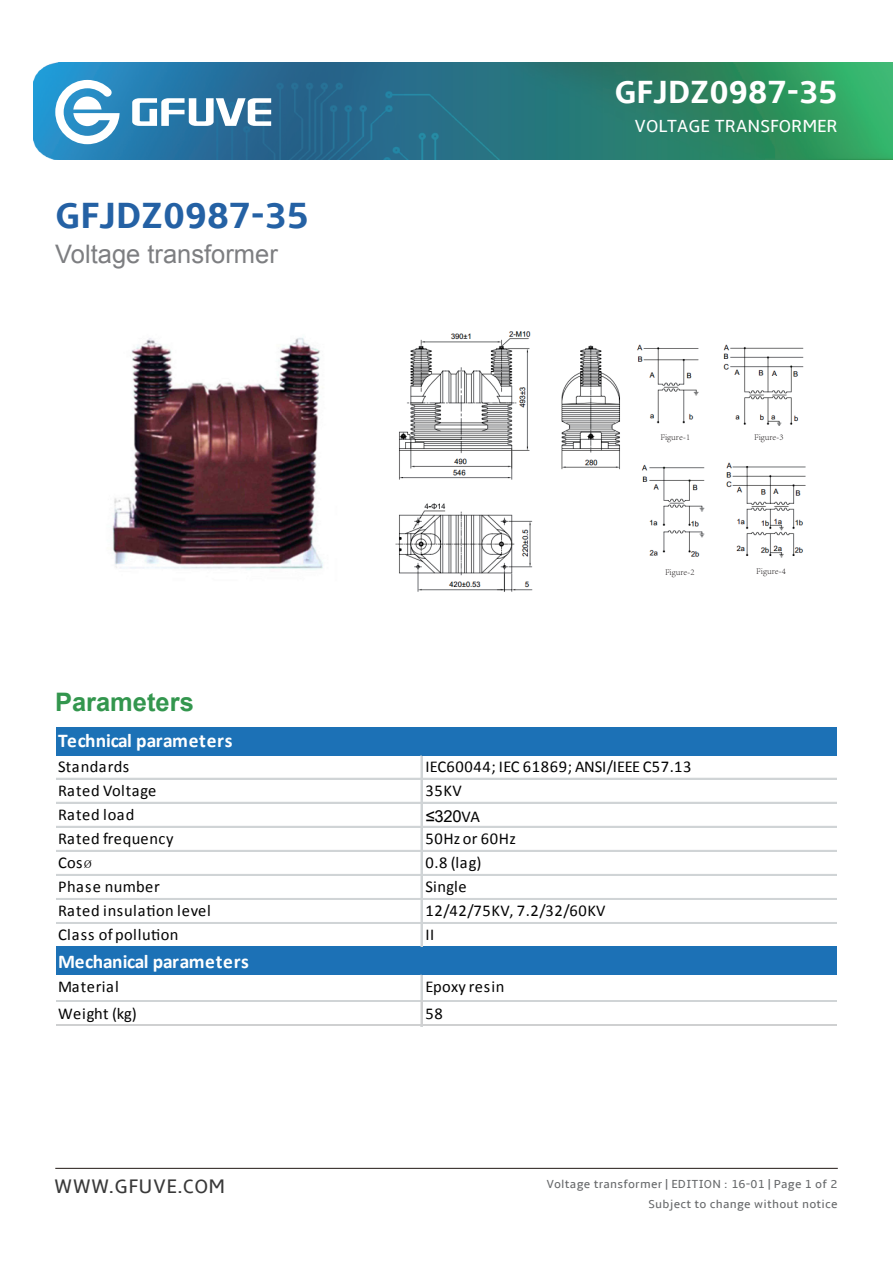
<style>
.page{position:relative;width:893px;height:1263px;background:#fff}
.page>*{position:absolute;margin:0;border:0;box-sizing:border-box;transform-origin:0 0}
.t1{font:700 37.5px "Amble";color:#2461a4}
.t2{font:700 33px "Amble";color:#fff}
.t3{font:25.5px "Arial";color:#7d7e81}
.t4{font:700 25.5px "Arial";color:#33964e}
.t5{font:20.1px "Amble";letter-spacing:.02em;color:#393939}
.t6{font:700 19.5px "Calibri";color:#fff}
.t7{font:18px "Amble";color:#fff}
.t8{font:16.5px "Calibri";letter-spacing:.03em;color:#030303}
.t9{font:16.5px "Arial Unicode MS";color:#030303}
.t10{font:12px/19.8px "Amble";letter-spacing:.02em;color:#67696b;text-align:right}
.t11{font:300 9px "Adobe Song Std";color:#231f20}
.s1{font-family:"Calibri"}
.s2{font-family:"Sim Sun"}
</style>
<div class="page">
<img style="left:33px;top:63px;width:860px;height:97px">
<svg style="left:55px;top:80px;width:65px;height:64px"></svg>
<svg style="left:132px;top:98px;width:139px;height:28px"></svg>
<hr style="left:55px;top:1168px;width:783px;height:1px;background:#211814">
<img style="left:395px;top:331px;width:225px;height:261px">
<img style="left:637px;top:344px;width:169px;height:214px">
<img style="left:112px;top:337px;width:211px;height:233px">
<div style="left:55px;top:727px;width:784px;height:29px;background:#1c71b6"></div>
<div style="left:55px;top:946px;width:784px;height:29px;background:#1c71b6"></div>
<hr style="left:55px;top:778px;width:783px;height:2px;background:#d0d4d6">
<hr style="left:55px;top:802px;width:783px;height:2px;background:#d0d4d6">
<hr style="left:55px;top:826px;width:783px;height:2px;background:#d0d4d6">
<hr style="left:55px;top:850px;width:783px;height:2px;background:#d0d4d6">
<hr style="left:55px;top:874px;width:783px;height:2px;background:#d0d4d6">
<hr style="left:55px;top:898px;width:783px;height:2px;background:#d0d4d6">
<hr style="left:55px;top:922px;width:783px;height:2px;background:#d0d4d6">
<hr style="left:421px;top:756px;width:1px;height:190px;background:#d0d4d6">
<hr style="left:55px;top:1000px;width:366px;height:2px;background:#d0d4d6">
<hr style="left:422px;top:1000px;width:416px;height:2px;background:#d0d4d6">
<hr style="left:54px;top:1024px;width:785px;height:1px;background:#cfd0d1">
<hr style="left:54px;top:1025px;width:785px;height:1px;background:#cfd0d1">
<svg style="left:421px;top:975px;width:1px;height:52px"></svg>
<hr style="left:52px;top:998px;width:4px;height:33px;background:#fff">
<div style="left:837px;top:716px;width:20px;height:336px;background:#fff"></div>
<div style="left:655px;top:429px;width:35px;height:15px;background:#fff"></div>
<div style="left:752px;top:429px;width:35px;height:15px;background:#fff"></div>
<h1 class="t1" style="left:55px;top:194px;width:255px">GFJDZ0987-35</h1>
<h3 class="t3" style="left:55px;top:237px;width:224px">Voltage transformer</h3>
<h2 class="t2" style="left:615px;top:73px;width:225px">GFJDZ0987-35</h2>
<p class="t7" style="left:635px;top:116px;width:205px">VOLTAGE TRANSFORMER</p>
<p class="t11" style="left:661px;top:431px;width:31px">Figure-1</p>
<p class="t11" style="left:754px;top:431px;width:31px">Figure-3</p>
<p class="t11" style="left:665px;top:566px;width:31px">Figure-2</p>
<p class="t11" style="left:756px;top:566px;width:31px">Figure-4</p>
<h3 class="t4" style="left:55px;top:685px;width:140px">Parameters</h3>
<p class="t6" style="left:58px;top:728px;width:176px">Technical parameters</p>
<p class="t8" style="left:58px;top:756px;width:72px">Standards</p>
<p class="t8" style="left:425px;top:756px;width:268px">IEC60044; IEC 61869; ANSI/IEEE C57.13</p>
<p class="t8" style="left:58px;top:780px;width:100px">Rated Voltage</p>
<p class="t8" style="left:425px;top:780px;width:38px">35KV</p>
<p class="t8" style="left:58px;top:804px;width:78px">Rated load</p>
<p class="t9" style="left:425px;top:804px;width:56px">≤320<span class="s1">VA</span></p>
<p class="t8" style="left:58px;top:828px;width:117px">Rated frequency</p>
<p class="t8" style="left:425px;top:828px;width:92px">50Hz or 60Hz</p>
<p class="t8" style="left:58px;top:852px;width:35px">Cos<span class="s2">ø</span></p>
<p class="t8" style="left:425px;top:852px;width:57px">0.8 (lag)</p>
<p class="t8" style="left:58px;top:876px;width:103px">Phase number</p>
<p class="t8" style="left:425px;top:876px;width:43px">Single</p>
<p class="t8" style="left:58px;top:900px;width:154px">Rated insulation level</p>
<p class="t8" style="left:426px;top:900px;width:182px">12/42/75KV, 7.2/32/60KV</p>
<p class="t8" style="left:58px;top:924px;width:122px">Class of pollution</p>
<p class="t8" style="left:425px;top:924px;width:10px">II</p>
<p class="t6" style="left:58px;top:949px;width:192px">Mechanical parameters</p>
<p class="t8" style="left:58px;top:976px;width:62px">Material</p>
<p class="t8" style="left:425px;top:976px;width:81px">Epoxy resin</p>
<p class="t8" style="left:58px;top:1003px;width:80px">Weight (kg)</p>
<p class="t8" style="left:425px;top:1003px;width:19px">58</p>
<p class="t5" style="left:54px;top:1174px;width:173px">WWW.GFUVE.COM</p>
<p class="t10" style="left:546px;top:1174px;width:293px">Voltage transformer | EDITION : 16-01 | Page 1 of 2<br>Subject to change without notice</p>
</div>
